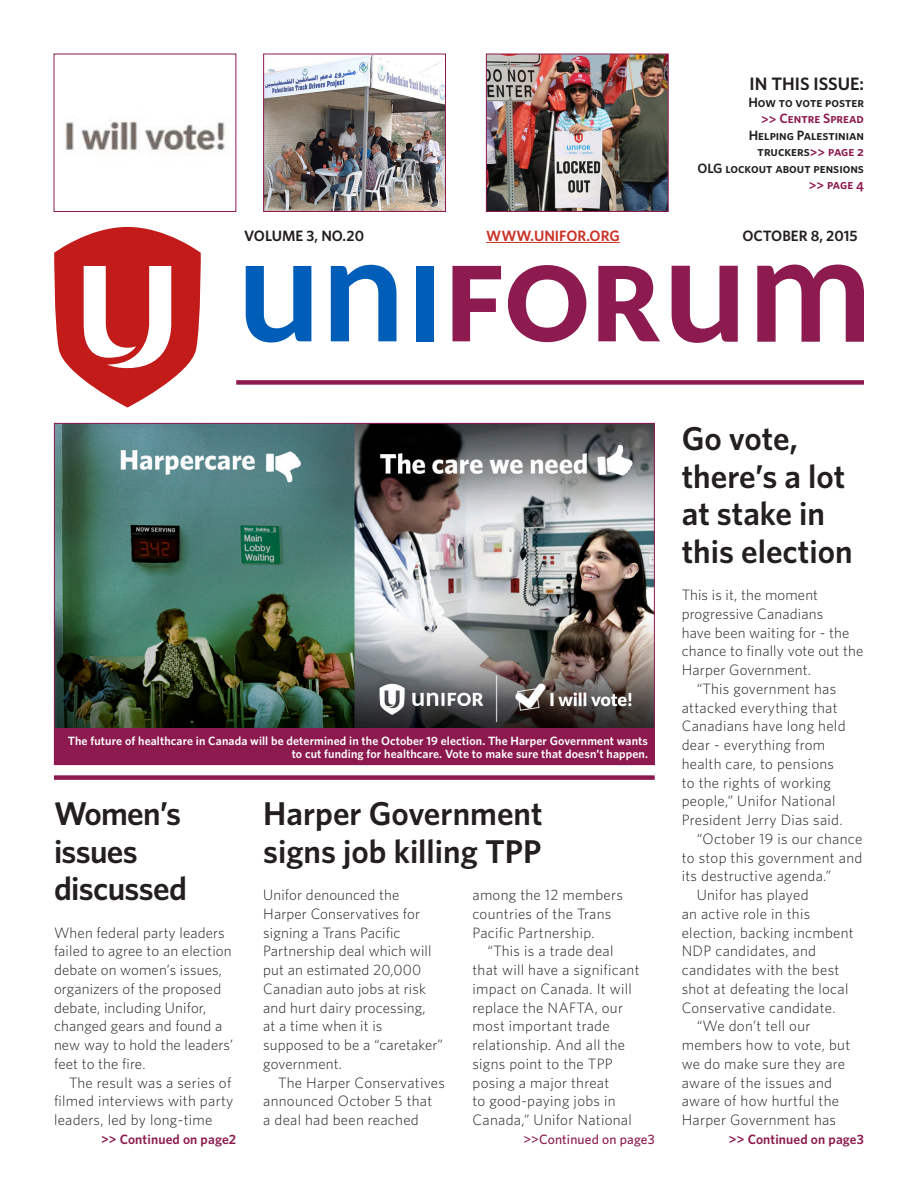
<style>
.page{position:relative;width:918px;height:1188px;background:#fff}
.page>*{position:absolute;margin:0;border:0;box-sizing:border-box;transform-origin:0 0}
.Feature_HED{font:600 33px/37.5px "Whitney";color:#231f20}
.Feature_HED-2{font:600 33px/37.5px "Whitney";letter-spacing:-.02em;color:#231f20}
.DO_NOT_EDIT_Headline{font:600 18px "Whitney";color:#231f20}
.Body_Copy_Indent{font:300 15px/18.8px "Whitney";letter-spacing:.02em;color:#231f20}
.Body_Copy_No_Indent{font:300 15px/18.8px "Whitney";letter-spacing:.01em;color:#231f20}
.Volume_info{font:600 15px "Whitney";color:#231f20}
.Volume_info-2{font:600 15px "Whitney";color:#ca3327}
.Headline_call-out_an{font:13.5px/16.5px "Whitney Semibold SC";color:#231f20;text-align:right}
.Continued_on{font:600 13.5px "Whitney";letter-spacing:.01em;color:#8c1a4f}
.Continued_on-2{font:500 13.5px "Whitney";letter-spacing:.01em;color:#8c1a4f}
.Headline_call-out_an-2{font:13.5px "Whitney Semibold SC";color:#8c1a4f}
.Cutline{font:600 12px/13.5px "Whitney";letter-spacing:.01em;color:#fff;text-align:right}
.s1{color:#8c1a4f}
</style>
<div class="page">
<img style="left:65px;top:120px;width:160px;height:32px">
<img style="left:265px;top:56px;width:179px;height:154px">
<div style="left:263px;top:54px;width:183px;height:158px;border:1px solid #8c1a4f"></div>
<img style="left:488px;top:56px;width:179px;height:154px">
<div style="left:486px;top:54px;width:183px;height:158px;border:1px solid #8c1a4f"></div>
<svg style="left:54px;top:227px;width:147px;height:181px"></svg>
<svg style="left:246px;top:266px;width:65px;height:77px"></svg>
<svg style="left:331px;top:265px;width:65px;height:76px"></svg>
<svg style="left:452px;top:266px;width:49px;height:75px"></svg>
<svg style="left:508px;top:265px;width:78px;height:77px"></svg>
<svg style="left:598px;top:266px;width:62px;height:75px"></svg>
<div style="left:416px;top:266px;width:17px;height:75px;background:#005eb8"></div>
<svg style="left:672px;top:266px;width:66px;height:77px"></svg>
<svg style="left:757px;top:265px;width:107px;height:77px"></svg>
<img style="left:56px;top:425px;width:597px;height:303px">
<hr style="left:486px;top:242px;width:134px;height:1px;background:#ca3327">
<div style="left:54px;top:775px;width:601px;height:5px;background:#8c1a4f"></div>
<div style="left:54px;top:728px;width:601px;height:37px;background:#8c1a4f"></div>
<div style="left:236px;top:380px;width:628px;height:5px;background:#8c1a4f"></div>
<p class="DO_NOT_EDIT_Headline" style="left:750px;top:72px;width:116px">IN THIS ISSUE:</p>
<p class="Headline_call-out_an" style="left:748px;top:94px;width:117px">How to vote poster <span class="s1">&gt;&gt; Centre Spread<br></span>Helping Palestinian truckers<span class="s1">&gt;&gt; page 2</span></p>
<p class="Headline_call-out_an" style="left:697px;top:160px;width:168px">OLG lockout about pensions</p>
<p class="Headline_call-out_an-2" style="left:809px;top:177px;width:57px">&gt;&gt; page 4</p>
<p class="Volume_info" style="left:244px;top:226px;width:122px">VOLUME 3, NO.20</p>
<p class="Volume_info-2" style="left:486px;top:226px;width:135px">WWW.UNIFOR.ORG</p>
<p class="Volume_info" style="left:742px;top:226px;width:117px">OCTOBER 8, 2015</p>
<p class="Cutline" style="left:68px;top:734px;width:582px">The future of healthcare in Canada will be determined in the October 19 election. The Harper Government wants to cut funding for healthcare. Vote to make sure that doesn’t happen.</p>
<p class="Feature_HED-2" style="left:54px;top:794px;width:134px">Women’s issues discussed</p>
<p class="Body_Copy_No_Indent" style="left:54px;top:922px;width:181px">When federal party leaders failed to agree to an election debate on women’s issues, organizers of the proposed debate, including Unifor, changed gears and found a new way to hold the leaders’ feet to the fire.</p>
<p class="Body_Copy_Indent" style="left:54px;top:1072px;width:181px;text-indent:15px">The result was a series of filmed interviews with party leaders, led by long-time</p>
<p class="Feature_HED" style="left:263px;top:794px;width:281px">Harper Government signs job killing TPP</p>
<p class="Body_Copy_No_Indent" style="left:263px;top:885px;width:181px">Unifor denounced the<br>Harper Conservatives for signing a Trans Pacific<br>Partnership deal which will put an estimated 20,000<br>Canadian auto jobs at risk and hurt dairy processing,<br>at a time when it is supposed to be a “caretaker” government.</p>
<p class="Body_Copy_Indent" style="left:263px;top:1072px;width:183px;text-indent:15px">The Harper Conservatives announced October 5 that<br>a deal had been reached</p>
<p class="Body_Copy_Indent" style="left:472px;top:885px;width:152px">among the 12 members countries of the Trans<br>Pacific Partnership.</p>
<p class="Body_Copy_Indent" style="left:472px;top:941px;width:169px;text-indent:15px">“This is a trade deal that will have a significant impact on Canada. It will replace the NAFTA, our most important trade relationship. And all the signs point to the TPP posing a major threat<br>to good-paying jobs in<br>Canada,” Unifor National</p>
<p class="Feature_HED" style="left:682px;top:419px;width:172px">Go vote, there’s a lot at stake in this election</p>
<p class="Body_Copy_No_Indent" style="left:682px;top:585px;width:183px">This is it, the moment progressive Canadians<br>have been waiting for - the chance to finally vote out the<br>Harper Government.</p>
<p class="Body_Copy_Indent" style="left:682px;top:679px;width:165px;text-indent:15px">“This government has attacked everything that<br>Canadians have long held dear - everything from health care, to pensions to the rights of working people,” Unifor National<br>President Jerry Dias said.</p>
<p class="Body_Copy_Indent" style="left:682px;top:829px;width:182px;text-align:justify;text-indent:15px">“October 19 is our chance to stop this government and its destructive agenda.”</p>
<p class="Body_Copy_Indent" style="left:682px;top:885px;width:174px;text-indent:15px">Unifor has played<br>an active role in this election, backing incmbent<br>NDP candidates, and candidates with the best shot at defeating the local<br>Conservative candidate.</p>
<p class="Body_Copy_Indent" style="left:682px;top:1016px;width:170px;text-indent:15px">“We don’t tell our members how to vote, but we do make sure they are aware of the issues and aware of how hurtful the<br>Harper Government has</p>
<p class="Continued_on" style="left:101px;top:1130px;width:137px">&gt;&gt; Continued on page2</p>
<p class="Continued_on-2" style="left:523px;top:1130px;width:133px">&gt;&gt;Continued on page3</p>
<p class="Continued_on" style="left:729px;top:1130px;width:137px">&gt;&gt; Continued on page3</p>
</div>
